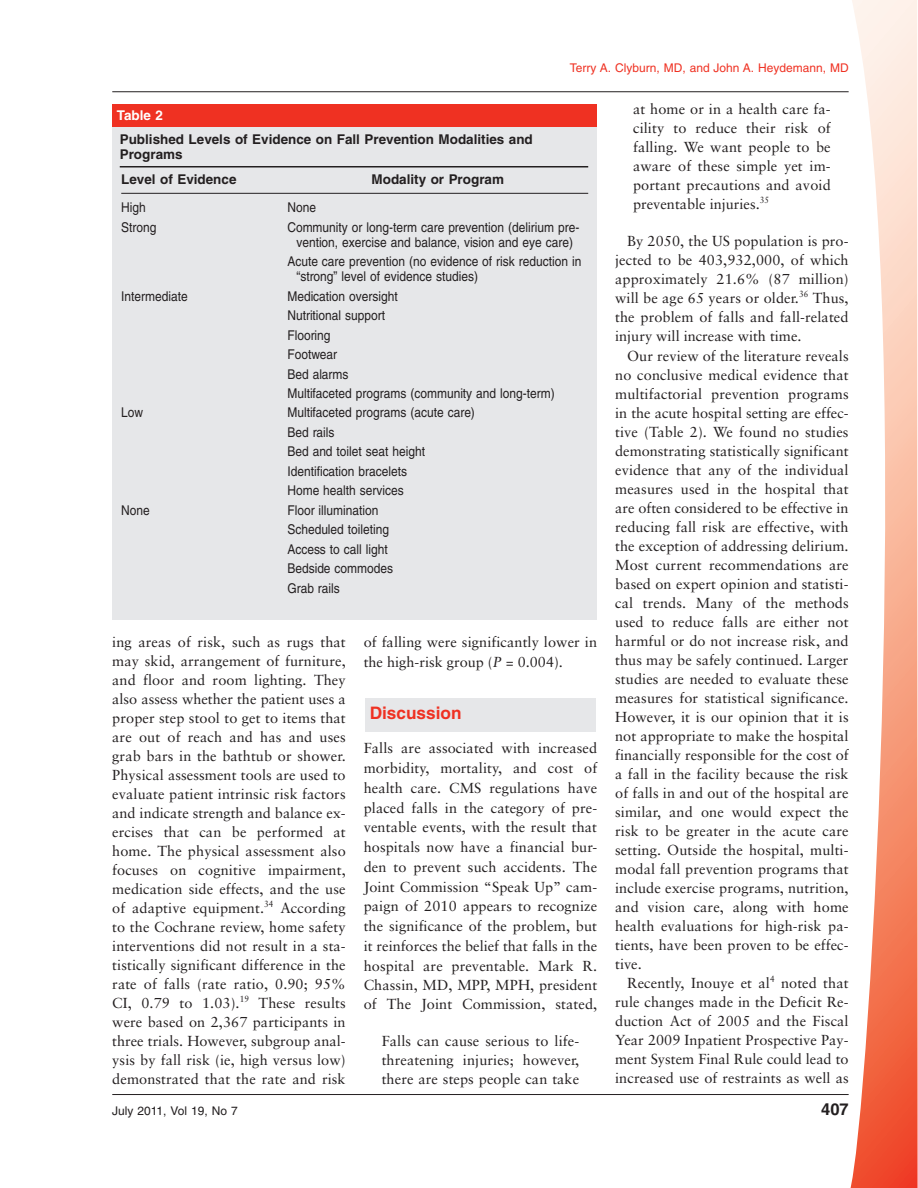
<style>
.page{position:relative;width:918px;height:1188px;background:#fff}
.page>*{position:absolute;margin:0;border:0;box-sizing:border-box;transform-origin:0 0}
.t1{font:700 17.25px "Helvetica";color:#ef3122}
.t2{font:700 16.5px "Helvetica";color:#231f20}
.t3{font:14.55px/19px "Sabon";letter-spacing:.005em;color:#231f20;text-align:justify}
.t4{font:13.5px/19.5px "Helvetica";color:#231f20;scale:.89 1}
.t5{font:700 13.5px/15px "Helvetica";color:#231f20}
.t6{font:700 13.5px "Helvetica";color:#fff}
.t7{font:12px "Helvetica";color:#ef3122}
.t8{font:12px "Helvetica";color:#231f20}
.s1{font-style:italic}
</style>
<div class="page">
<svg style="left:850px;top:0;width:68px;height:1188px"></svg>
<div style="left:112px;top:105px;width:485px;height:22px;background:#ef3122"></div>
<div style="left:112px;top:127px;width:485px;height:492px;background:#e6e7e9"></div>
<div style="left:365px;top:698px;width:231px;height:34px;background:#e6e7e9"></div>
<hr style="left:120px;top:166px;width:468px;height:1px;background:#231f20">
<hr style="left:121px;top:193px;width:467px;height:1px;background:#231f20">
<hr style="left:112px;top:91px;width:737px;height:1px;background:#231f20">
<hr style="left:112px;top:1094px;width:737px;height:1px;background:#231f20">
<p class="t7" style="left:570px;top:63px;width:280px">Terry A. Clyburn, MD, and John A. Heydemann, MD</p>
<p class="t6" style="left:117px;top:110px;width:48px">Table 2</p>
<p class="t5" style="left:120px;top:133px;width:415px">Published Levels of Evidence on Fall Prevention Modalities and<br>Programs</p>
<p class="t5" style="left:121px;top:173px;width:117px">Level of Evidence</p>
<p class="t5" style="left:372px;top:173px;width:134px">Modality or Program</p>
<p class="t4" style="left:121px;top:199px;width:29px">High</p>
<p class="t4" style="left:287px;top:199px;width:34px">None</p>
<p class="t4" style="left:121px;top:219px;width:41px">Strong</p>
<p class="t4" style="left:287px;top:221px;width:330px;line-height:15px;text-align:center">Community or long-term care prevention (delirium pre&shy;vention, exercise and balance, vision and eye care)</p>
<p class="t4" style="left:296px;top:255px;width:322px;line-height:15px;text-indent:-9px">Acute care prevention (no evidence of risk reduction in “strong” level of evidence studies)</p>
<p class="t4" style="left:121px;top:288px;width:76px">Intermediate</p>
<p class="t4" style="left:287px;top:288px;width:302px">Medication oversight<br>Nutritional support<br>Flooring<br>Footwear<br>Bed alarms<br>Multifaceted programs (community and long-term)</p>
<p class="t4" style="left:121px;top:404px;width:26px">Low</p>
<p class="t4" style="left:287px;top:404px;width:212px">Multifaceted programs (acute care)<br>Bed rails<br>Bed and toilet seat height<br>Identification bracelets<br>Home health services</p>
<p class="t4" style="left:121px;top:502px;width:34px">None</p>
<p class="t4" style="left:287px;top:502px;width:120px">Floor illumination<br>Scheduled toileting<br>Access to call light<br>Bedside commodes<br>Grab rails</p>
<p class="t3" style="left:112px;top:634px;width:235px">ing areas of risk, such as rugs that may skid, arrangement of furniture, and floor and room lighting. They also assess whether the patient uses a proper step stool to get to items that are out of reach and has and uses grab bars in the bathtub or shower.<br>Physical assessment tools are used to evaluate patient intrinsic risk factors and indicate strength and balance ex&shy;ercises that can be performed at home. The physical assessment also focuses on cognitive impairment, medication side effects, and the use of adaptive equipment.<sup>34</sup> According to the Cochrane review, home safety interventions did not result in a sta&shy;tistically significant difference in the rate of falls (rate ratio, 0.90; 95% CI, 0.79 to 1.03).<sup>19</sup> These results were based on 2,367 participants in three trials. However, subgroup anal&shy;ysis by fall risk (ie, high versus low) demonstrated that the rate and risk</p>
<p class="t3" style="left:364px;top:633px;width:235px;line-height:19.8px">of falling were significantly lower in the high-risk group (<span class="s1">P</span> = 0.004).</p>
<p class="t1" style="left:370px;top:707px;width:93px">Discussion</p>
<p class="t3" style="left:364px;top:740px;width:235px;line-height:19.6px">Falls are associated with increased morbidity, mortality, and cost of health care. CMS regulations have placed falls in the category of pre&shy;ventable events, with the result that hospitals now have a financial bur&shy;den to prevent such accidents. The Joint Commission “Speak Up” cam&shy;paign of 2010 appears to recognize the significance of the problem, but it reinforces the belief that falls in the hospital are preventable. Mark R.<br>Chassin, MD, MPP, MPH, president of The Joint Commission, stated,</p>
<p class="t3" style="left:382px;top:1032px;width:199px">Falls can cause serious to life&shy;threatening injuries; however, there are steps people can take</p>
<p class="t3" style="left:633px;top:101px;width:199px">at home or in a health care fa&shy;cility to reduce their risk of falling. We want people to be aware of these simple yet im&shy;portant precautions and avoid preventable injuries.<sup>35</sup></p>
<p class="t3" style="left:615px;top:233px;width:235px;text-indent:12px">By 2050, the US population is pro&shy;jected to be 403,932,000, of which approximately 21.6% (87 million) will be age 65 years or older.<sup>36</sup> Thus, the problem of falls and fall-related injury will increase with time.</p>
<p class="t3" style="left:615px;top:348px;width:235px;text-indent:12px">Our review of the literature reveals no conclusive medical evidence that multifactorial prevention programs in the acute hospital setting are effec&shy;tive (Table 2). We found no studies demonstrating statistically significant evidence that any of the individual measures used in the hospital that are often considered to be effective in reducing fall risk are effective, with the exception of addressing delirium.<br>Most current recommendations are based on expert opinion and statisti&shy;cal trends. Many of the methods used to reduce falls are either not harmful or do not increase risk, and thus may be safely continued. Larger studies are needed to evaluate these measures for statistical significance.<br>However, it is our opinion that it is not appropriate to make the hospital financially responsible for the cost of a fall in the facility because the risk of falls in and out of the hospital are similar, and one would expect the risk to be greater in the acute care setting. Outside the hospital, multi&shy;modal fall prevention programs that include exercise programs, nutrition, and vision care, along with home health evaluations for high-risk pa&shy;tients, have been proven to be effec&shy;tive.</p>
<p class="t3" style="left:615px;top:975px;width:235px;text-indent:12px">Recently, Inouye et al<sup>4</sup> noted that rule changes made in the Deficit Re&shy;duction Act of 2005 and the Fiscal Year 2009 Inpatient Prospective Pay&shy;ment System Final Rule could lead to increased use of restraints as well as</p>
<p class="t8" style="left:112px;top:1107px;width:127px">July 2011, Vol 19, No 7</p>
<p class="t2" style="left:821px;top:1103px;width:29px">407</p>
</div>
